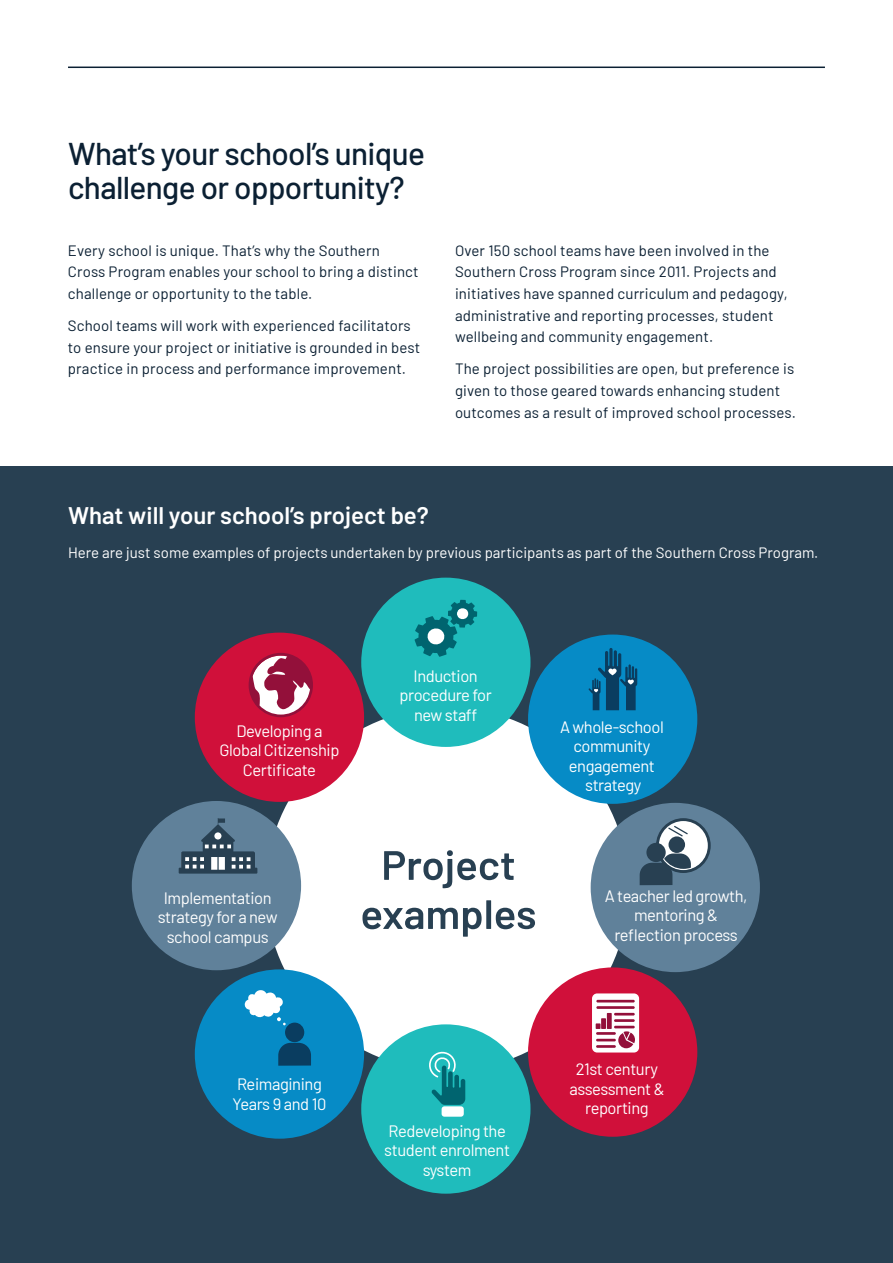
<style>
.page{position:relative;width:893px;height:1263px;background:#fff}
.page>*{position:absolute;margin:0;border:0;box-sizing:border-box;transform-origin:0 0}
.t1{font:500 31.5px/34.5px "Barlow";letter-spacing:-.02em;color:#0b2033}
.t2{font:600 24px "Barlow";color:#fff}
.t3{font:16.5px/19.5px "Barlow";letter-spacing:-.025em;color:#fff;text-align:center}
.t4{font:15px/21.6px "Barlow";letter-spacing:.01em;color:#0b2033}
.t5{font:15px "Barlow";color:#fff}
</style>
<div class="page">
<div style="left:0;top:466px;width:893px;height:797px;background:#284052"></div>
<div style="left:266px;top:708px;width:362px;height:362px;background:#fff;border-radius:50%"></div>
<div style="left:528px;top:967px;width:169px;height:170px;background:#d0103a;border-radius:50%"></div>
<div style="left:361px;top:1024px;width:169px;height:170px;background:#1fbcbc;border-radius:50%"></div>
<div style="left:195px;top:969px;width:169px;height:170px;background:#068bc6;border-radius:50%"></div>
<div style="left:528px;top:634px;width:169px;height:170px;background:#068bc6;border-radius:50%"></div>
<div style="left:591px;top:803px;width:169px;height:169px;background:#60819a;border-radius:50%"></div>
<div style="left:361px;top:578px;width:169px;height:169px;background:#1fbcbc;border-radius:50%"></div>
<svg style="left:362px;top:900px;width:173px;height:37px"></svg>
<svg style="left:384px;top:850px;width:130px;height:38px"></svg>
<svg style="left:429px;top:1051px;width:36px;height:54px"></svg>
<div style="left:442px;top:1106px;width:22px;height:11px;background:#fff;border-radius:3px"></div>
<hr style="left:68px;top:67px;width:757px;height:1px;background:#0b2033">
<svg style="left:640px;top:818px;width:71px;height:67px"></svg>
<svg style="left:588px;top:648px;width:49px;height:62px"></svg>
<svg style="left:414px;top:600px;width:63px;height:57px"></svg>
<svg style="left:592px;top:993px;width:47px;height:59px;background:#dcb1be"></svg>
<div style="left:195px;top:633px;width:169px;height:169px;background:#d0103a;border-radius:50%"></div>
<div style="left:132px;top:801px;width:169px;height:169px;background:#60819a;border-radius:50%"></div>
<svg style="left:249px;top:653px;width:64px;height:64px"></svg>
<svg style="left:179px;top:818px;width:78px;height:56px"></svg>
<svg style="left:244px;top:990px;width:42px;height:35px"></svg>
<div style="left:285px;top:1022px;width:19px;height:20px;background:#0a3d60;border-radius:50%"></div>
<svg style="left:278px;top:1043px;width:33px;height:23px"></svg>
<h1 class="t1" style="left:68px;top:134px;width:359px">What’s your school’s unique challenge or opportunity?</h1>
<p class="t4" style="left:68px;top:238px;width:352px">Every school is unique. That’s why the Southern<br>Cross Program enables your school to bring a distinct challenge or opportunity to the table.</p>
<p class="t4" style="left:68px;top:314px;width:354px">School teams will work with experienced facilitators to ensure your project or initiative is grounded in best practice in process and performance improvement.</p>
<p class="t4" style="left:455px;top:238px;width:334px">Over 150 school teams have been involved in the Southern Cross Program since 2011. Projects and initiatives have spanned curriculum and pedagogy, administrative and reporting processes, student wellbeing and community engagement.</p>
<p class="t4" style="left:455px;top:357px;width:343px">The project possibilities are open, but preference is given to those geared towards enhancing student outcomes as a result of improved school processes.</p>
<h2 class="t2" style="left:68px;top:498px;width:362px">What will your school’s project be?</h2>
<p class="t5" style="left:68px;top:542px;width:752px">Here are just some examples of projects undertaken by previous participants as part of the Southern Cross Program.</p>
<p class="t3" style="left:219px;top:720px;width:122px">Developing a<br>Global Citizenship<br>Certificate</p>
<p class="t3" style="left:158px;top:887px;width:121px">Implementation strategy for a new school campus</p>
<p class="t3" style="left:399px;top:665px;width:94px">Induction procedure for new staff</p>
<p class="t3" style="left:233px;top:1073px;width:95px;text-align:left">Reimagining<br>Years 9 and 10</p>
<p class="t3" style="left:384px;top:1119px;width:127px">Redeveloping the student enrolment system</p>
<p class="t3" style="left:560px;top:716px;width:105px">A whole-school community engagement strategy</p>
<p class="t3" style="left:605px;top:885px;width:144px">A teacher led growth, mentoring &amp; reflection process</p>
<p class="t3" style="left:569px;top:1058px;width:97px">21st century assessment &amp; reporting</p>
</div>
